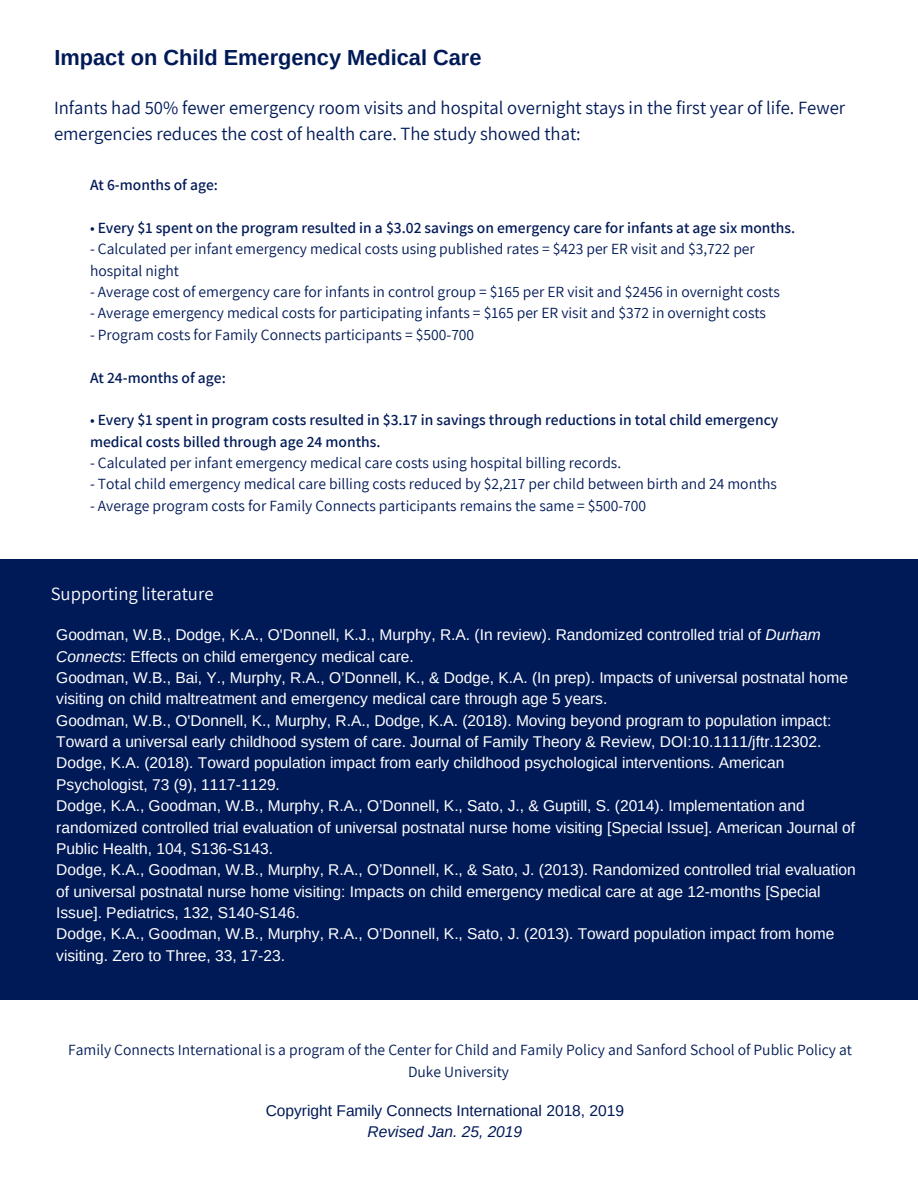
<style>
.page{position:relative;width:918px;height:1188px;background:#fff}
.page>*{position:absolute;margin:0;border:0;box-sizing:border-box;transform-origin:0 0}
.t1{font:700 21.75px "Arimo";color:#001a57}
.t2{font:18.75px/25.8px "Assistant";color:#001a57}
.t3{font:18.75px "Assistant";color:#fff}
.t4{font:15.6px/21.3px "Arimo";color:#fff}
.t5{font:15.6px/21.3px "Assistant";color:#001a57;text-align:center}
.t6{font:600 15.6px/21.3px "Assistant";color:#001a57}
.t7{font:15.6px "Arimo";color:#001a57}
.t8{font:italic 15.6px "Arimo";color:#001a57}
.s1{font-weight:400}
.s2{font-style:italic}
</style>
<div class="page">
<div style="left:0;top:559px;width:918px;height:441px;background:#001a57"></div>
<h1 class="t1" style="left:55px;top:46px;width:428px">Impact on Child Emergency Medical Care</h1>
<p class="t2" style="left:54px;top:94px;width:793px">Infants had 50% fewer emergency room visits and hospital overnight stays in the first year of life. Fewer emergencies reduces the cost of health care. The study showed that:</p>
<p class="t6" style="left:90px;top:174px;width:129px">At 6-months of age:</p>
<p class="t6" style="left:90px;top:216px;width:707px"><span class="s1">•</span> Every $1 spent on the program resulted in a $3.02 savings on emergency care for infants at age six months.</p>
<p class="t5" style="left:90px;top:238px;width:666px;text-align:left">- Calculated per infant emergency medical costs using published rates = $423 per ER visit and $3,722 per hospital night</p>
<p class="t5" style="left:90px;top:281px;width:691px">- Average cost of emergency care for infants in control group = $165 per ER visit and $2456 in overnight costs</p>
<p class="t5" style="left:90px;top:302px;width:678px">- Average emergency medical costs for participating infants = $165 per ER visit and $372 in overnight costs</p>
<p class="t5" style="left:90px;top:323px;width:386px">- Program costs for Family Connects participants = $500-700</p>
<p class="t6" style="left:90px;top:366px;width:137px">At 24-months of age:</p>
<p class="t6" style="left:90px;top:409px;width:690px"><span class="s1">•</span> Every $1 spent in program costs resulted in $3.17 in savings through reductions in total child emergency medical costs billed through age 24 months.</p>
<p class="t5" style="left:90px;top:452px;width:533px">- Calculated per infant emergency medical care costs using hospital billing records.</p>
<p class="t5" style="left:90px;top:473px;width:689px">- Total child emergency medical care billing costs reduced by $2,217 per child between birth and 24 months</p>
<p class="t5" style="left:90px;top:494px;width:558px">- Average program costs for Family Connects participants remains the same = $500-700</p>
<p class="t3" style="left:51px;top:580px;width:164px">Supporting literature</p>
<p class="t4" style="left:56px;top:624px;width:801px">Goodman, W.B., Dodge, K.A., O'Donnell, K.J., Murphy, R.A. (In review). Randomized controlled trial of <span class="s2">Durham Connects</span>: Effects on child emergency medical care.<br>Goodman, W.B., Bai, Y., Murphy, R.A., O’Donnell, K., &amp; Dodge, K.A. (In prep). Impacts of universal postnatal home visiting on child maltreatment and emergency medical care through age 5 years.<br>Goodman, W.B., O'Donnell, K., Murphy, R.A., Dodge, K.A. (2018). Moving beyond program to population impact:<br>Toward a universal early childhood system of care. Journal of Family Theory &amp; Review, DOI:10.1111/jftr.12302.<br>Dodge, K.A. (2018). Toward population impact from early childhood psychological interventions. American Psychologist, 73 (9), 1117-1129.<br>Dodge, K.A., Goodman, W.B., Murphy, R.A., O’Donnell, K., Sato, J., &amp; Guptill, S. (2014). Implementation and randomized controlled trial evaluation of universal postnatal nurse home visiting [Special Issue]. American Journal of Public Health, 104, S136-S143.<br>Dodge, K.A., Goodman, W.B., Murphy, R.A., O’Donnell, K., &amp; Sato, J. (2013). Randomized controlled trial evaluation of universal postnatal nurse home visiting: Impacts on child emergency medical care at age 12-months [Special Issue]. Pediatrics, 132, S140-S146.<br>Dodge, K.A., Goodman, W.B., Murphy, R.A., O’Donnell, K., Sato, J. (2013). Toward population impact from home visiting. Zero to Three, 33, 17-23.</p>
<p class="t5" style="left:68px;top:1039px;width:785px">Family Connects International is a program of the Center for Child and Family Policy and Sanford School of Public Policy at<br>Duke University</p>
<p class="t7" style="left:266px;top:1102px;width:360px">Copyright Family Connects International 2018, 2019</p>
<p class="t8" style="left:368px;top:1123px;width:156px">Revised Jan. 25, 2019</p>
</div>
